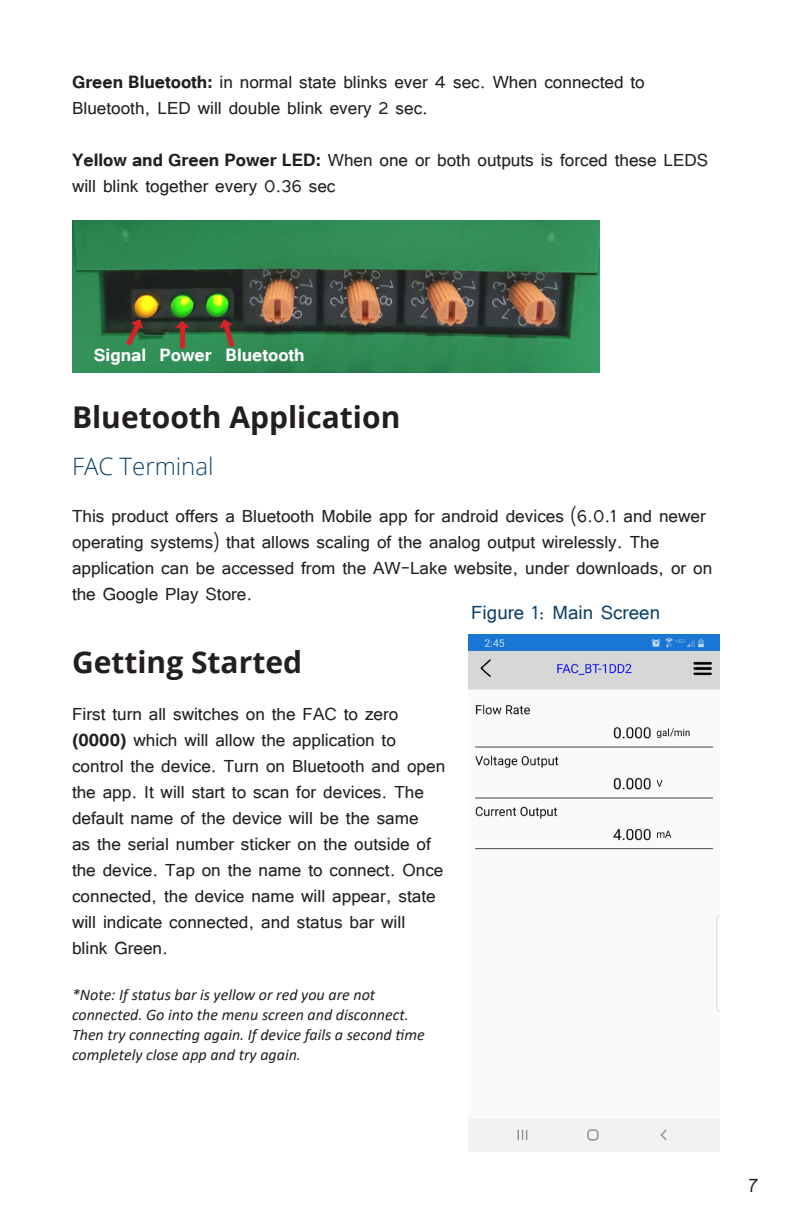
<style>
.page{position:relative;width:792px;height:1224px;background:#fff}
.page>*{position:absolute;margin:0;border:0;box-sizing:border-box;transform-origin:0 0}
.Main_headline{font:700 30px "Open Sans";color:#231f20}
.Illustration_title{font:24px "Tunga";color:#0f436b}
.Subhead_line_red{font:300 24px "Open Sans";color:#0f436b}
.t1{font:24px "Tunga";color:#231f20}
.content_body_g{font:22px/26px "Tunga";color:#231f20}
.content_body_g-2{font:700 22px "Tunga";color:#fff}
.NOTE{font:italic 16px/20px "Calibri";color:#231f20}
.s1{font-weight:700}
</style>
<div class="page">
<img style="left:72px;top:220px;width:527px;height:152px">
<svg style="left:126px;top:319px;width:17px;height:27px"></svg>
<svg style="left:175px;top:320px;width:14px;height:29px"></svg>
<svg style="left:219px;top:319px;width:15px;height:28px"></svg>
<img style="left:469px;top:635px;width:251px;height:516px">
<p class="content_body_g" style="left:72px;top:68px;width:574px"><span class="s1">Green Bluetooth:</span> in normal state blinks ever 4 sec. When connected to<br>Bluetooth, LED will double blink every 2 sec.</p>
<p class="content_body_g" style="left:72px;top:146px;width:638px"><span class="s1">Yellow and Green Power LED:</span> When one or both outputs is forced these LEDS will blink together every 0.36 sec</p>
<p class="content_body_g-2" style="left:94px;top:340px;width:54px">Signal</p>
<p class="content_body_g-2" style="left:159px;top:340px;width:54px">Power</p>
<p class="content_body_g-2" style="left:226px;top:340px;width:81px">Bluetooth</p>
<p class="Main_headline" style="left:72px;top:396px;width:330px">Bluetooth Application</p>
<p class="Subhead_line_red" style="left:72px;top:450px;width:143px">FAC Terminal</p>
<p class="content_body_g" style="left:72px;top:502px;width:642px">This product offers a Bluetooth Mobile app for android devices (6.0.1 and newer operating systems) that allows scaling of the analog output wirelessly. The application can be accessed from the AW-Lake website, under downloads, or on the Google Play Store.</p>
<p class="Illustration_title" style="left:471px;top:597px;width:190px">Figure 1: Main Screen</p>
<p class="Main_headline" style="left:72px;top:641px;width:232px">Getting Started</p>
<p class="content_body_g" style="left:72px;top:700px;width:375px">First turn all switches on the FAC to zero <span class="s1">(0000)</span> which will allow the application to control the device. Turn on Bluetooth and open the app. It will start to scan for devices. The default name of the device will be the same<br>as the serial number sticker on the outside of the device. Tap on the name to connect. Once connected, the device name will appear, state will indicate connected, and status bar will blink Green.</p>
<p class="NOTE" style="left:72px;top:984px;width:354px">*Note: If status bar is yellow or red you are not connected. Go into the menu screen and disconnect.<br>Then try connecting again. If device fails a second time completely close app and try again.</p>
<p class="t1" style="left:748px;top:1170px;width:11px">7</p>
</div>
